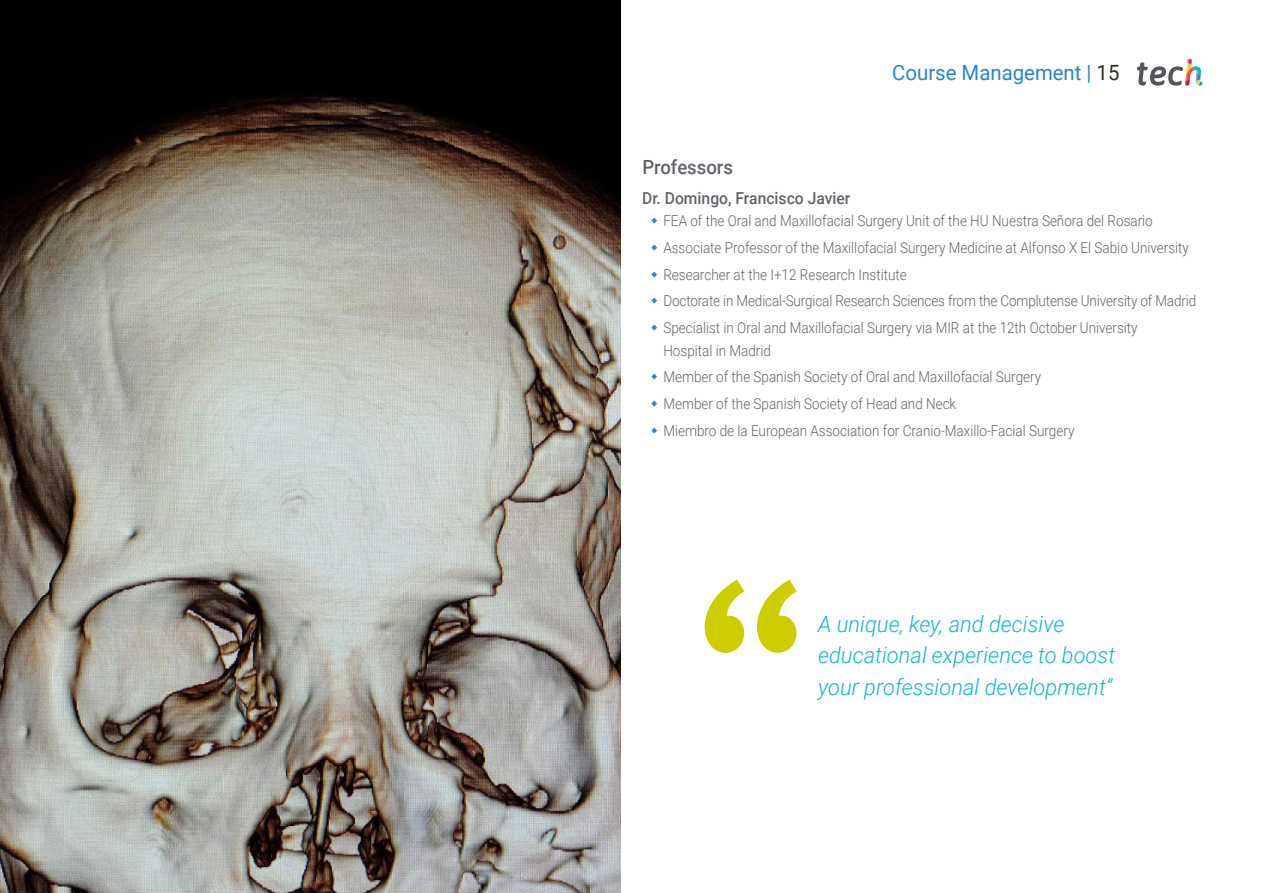
<style>
.page{position:relative;width:1263px;height:893px;background:#fff}
.page>*{position:absolute;margin:0;border:0;box-sizing:border-box;transform-origin:0 0}
.t1{font:italic 300 22.5px/31.5px "Roboto";color:#0fb6cf}
.t2{font:21px "Roboto";color:#2488c9}
.t3{font:500 19.5px "Roboto";color:#61646a;scale:.95 1}
.t4{font:500 16.5px "Roboto";color:#61646a;scale:.95 1}
.t5{font:300 15px/26.7px "Roboto";color:#61646a;scale:.9 1}
.s1{color:#312e20}
</style>
<div class="page">
<img style="left:0;top:0;width:621px;height:893px">
<svg style="left:1137px;top:59px;width:65px;height:27px"></svg>
<svg style="left:705px;top:580px;width:92px;height:73px"></svg>
<h2 class="t2" style="left:892px;top:57px;width:229px">Course Management | <span class="s1">15</span></h2>
<h3 class="t3" style="left:642px;top:154px;width:97px">Professors</h3>
<p class="t4" style="left:642px;top:186px;width:221px">Dr. Domingo, Francisco Javier</p>
<p class="t5" style="left:663px;top:207px;width:594px">FEA of the Oral and Maxillofacial Surgery Unit of the HU Nuestra Señora del Rosario Associate Professor of the Maxillofacial Surgery Medicine at Alfonso X El Sabio University Researcher at the I+12 Research Institute<br>Doctorate in Medical-Surgical Research Sciences from the Complutense University of Madrid Specialist in Oral and Maxillofacial Surgery via MIR at the 12th October University</p>
<p class="t5" style="left:663px;top:336px;width:458px">Hospital in Madrid<br>Member of the Spanish Society of Oral and Maxillofacial Surgery Member of the Spanish Society of Head and Neck<br>Miembro de la European Association for Cranio-Maxillo-Facial Surgery</p>
<h1 class="t1" style="left:818px;top:607px;width:299px">A unique, key, and decisive educational experience to boost your professional development”</h1>
</div>
